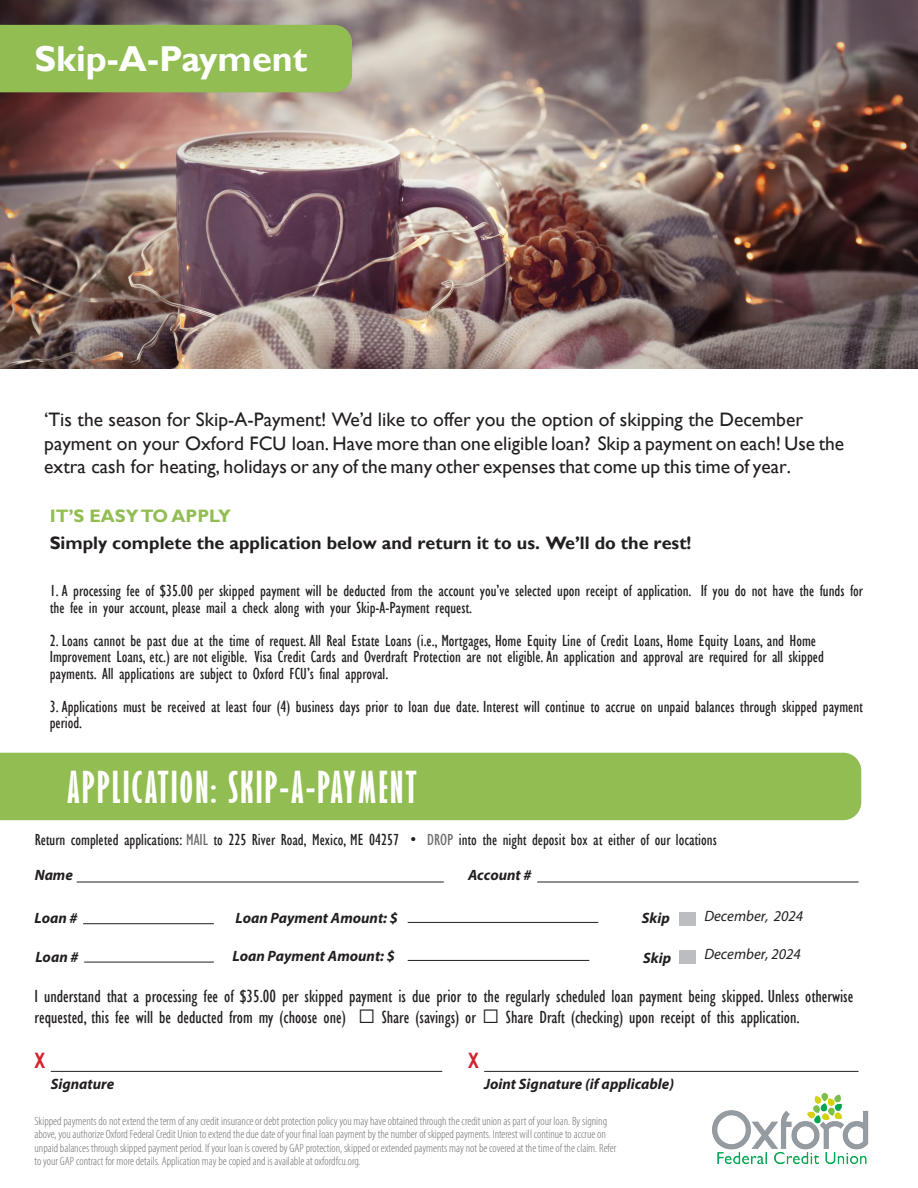
<style>
.page{position:relative;width:918px;height:1188px;background:#fff}
.page>*{position:absolute;margin:0;border:0;box-sizing:border-box;transform-origin:0 0}
.t1{font:700 extra-condensed 40.5px "Gill Sans";letter-spacing:.06em;color:#fff}
.t2{font:700 36px "Gill Sans";color:#fff}
.t3{font:700 21.3px "Arial Narrow";color:#d1232a;scale:.92 1}
.t4{font:19.5px/23.4px "Gill Sans";color:#231f20}
.t5{font:condensed 18px/21.6px "Gill Sans";color:#231f20}
.t6{font:700 18px/27px "Gill Sans";color:#231f20}
.t7{font:condensed 16.5px/16.5px "Gill Sans";color:#231f20}
.t8{font:italic 700 15px "Myriad Pro";color:#231f20}
.t9{font:italic 15px "Myriad Pro";color:#231f20}
.t10{font:12px/13.5px "Myriad Variable Concept";color:#6c6d70}
.s1{color:#91bd52}
.s2{color:#6c6d70}
</style>
<div class="page">
<img style="left:0;top:0;width:918px;height:368px">
<div style="left:0;top:753px;width:861px;height:67px;background:#91bd52"></div>
<hr style="left:77px;top:882px;width:367px;height:1px;background:#231f20">
<hr style="left:537px;top:882px;width:322px;height:1px;background:#231f20">
<hr style="left:408px;top:960px;width:181px;height:1px;background:#231f20">
<hr style="left:408px;top:922px;width:190px;height:1px;background:#231f20">
<div style="left:680px;top:912px;width:16px;height:14px;background:#bcbdc0"></div>
<div style="left:680px;top:950px;width:16px;height:14px;background:#bcbdc0"></div>
<hr style="left:51px;top:1071px;width:391px;height:1px;background:#231f20">
<hr style="left:484px;top:1071px;width:375px;height:1px;background:#231f20">
<img style="left:712px;top:1094px;width:157px;height:71px">
<hr style="left:83px;top:923px;width:131px;height:1px;background:#231f20">
<hr style="left:84px;top:962px;width:130px;height:1px;background:#231f20">
<div style="left:0;top:25px;width:352px;height:67px;background:#91bd52"></div>
<p class="t2" style="left:35px;top:37px;width:274px">Skip-A-Payment</p>
<p class="t4" style="left:44px;top:409px;width:802px">‘Tis the season for Skip-A-Payment! We’d like to offer you the option of skipping the December payment on your Oxford FCU loan. Have more than one eligible loan? Skip a payment on each! Use the extra cash for heating, holidays or any of the many other expenses that come up this time of year.</p>
<p class="t6" style="left:50px;top:503px;width:643px"><span class="s1">IT’S EASY TO APPLY<br></span>Simply complete the application below and return it to us. We’ll do the rest!</p>
<p class="t7" style="left:50px;top:583px;width:815px">1. A processing fee of $35.00 per skipped payment will be deducted from the account you’ve selected upon receipt of application. If you do not have the funds for the fee in your account, please mail a check along with your Skip-A-Payment request.</p>
<p class="t7" style="left:50px;top:632px;width:776px">2. Loans cannot be past due at the time of request. All Real Estate Loans (i.e., Mortgages, Home Equity Line of Credit Loans, Home Equity Loans, and Home<br>Improvement Loans, etc.) are not eligible. Visa Credit Cards and Overdraft Protection are not eligible. An application and approval are required for all skipped payments. All applications are subject to Oxford FCU’s final approval.</p>
<p class="t7" style="left:50px;top:698px;width:815px">3. Applications must be received at least four (4) business days prior to loan due date. Interest will continue to accrue on unpaid balances through skipped payment period.</p>
<p class="t1" style="left:67px;top:763px;width:351px">APPLICATION: SKIP-A-PAYMENT</p>
<p class="t7" style="left:35px;top:832px;width:684px">Return completed applications: <span class="s2">MAIL</span> to 225 River Road, Mexico, ME 04257 • <span class="s2">DROP</span> into the night deposit box at either of our locations</p>
<p class="t8" style="left:35px;top:865px;width:40px">Name</p>
<p class="t8" style="left:468px;top:865px;width:65px">Account #</p>
<p class="t8" style="left:35px;top:908px;width:45px">Loan #</p>
<p class="t8" style="left:36px;top:947px;width:45px">Loan #</p>
<p class="t8" style="left:236px;top:908px;width:164px">Loan Payment Amount: $</p>
<p class="t8" style="left:233px;top:946px;width:164px">Loan Payment Amount: $</p>
<p class="t8" style="left:642px;top:908px;width:30px">Skip</p>
<p class="t8" style="left:643px;top:948px;width:30px">Skip</p>
<p class="t9" style="left:704px;top:907px;width:100px">December, 2024</p>
<p class="t9" style="left:704px;top:945px;width:98px">December, 2024</p>
<p class="t5" style="left:35px;top:985px;width:820px">I understand that a processing fee of $35.00 per skipped payment is due prior to the regularly scheduled loan payment being skipped. Unless otherwise requested, this fee will be deducted from my (choose one) ❑ Share (savings) or ❑ Share Draft (checking) upon receipt of this application.</p>
<p class="t3" style="left:35px;top:1044px;width:13px">X</p>
<p class="t8" style="left:51px;top:1075px;width:65px">Signature</p>
<p class="t3" style="left:468px;top:1044px;width:13px">X</p>
<p class="t8" style="left:484px;top:1075px;width:191px">Joint Signature (if applicable)</p>
<p class="t10" style="left:35px;top:1114px;width:583px">Skipped payments do not extend the term of any credit insurance or debt protection policy you may have obtained through the credit union as part of your loan. By signing above, you authorize Oxford Federal Credit Union to extend the due date of your final loan payment by the number of skipped payments. Interest will continue to accrue on unpaid balances through skipped payment period. If your loan is covered by GAP protection, skipped or extended payments may not be covered at the time of the claim. Refer to your GAP contract for more details. Application may be copied and is available at oxfordfcu.org.</p>
</div>
